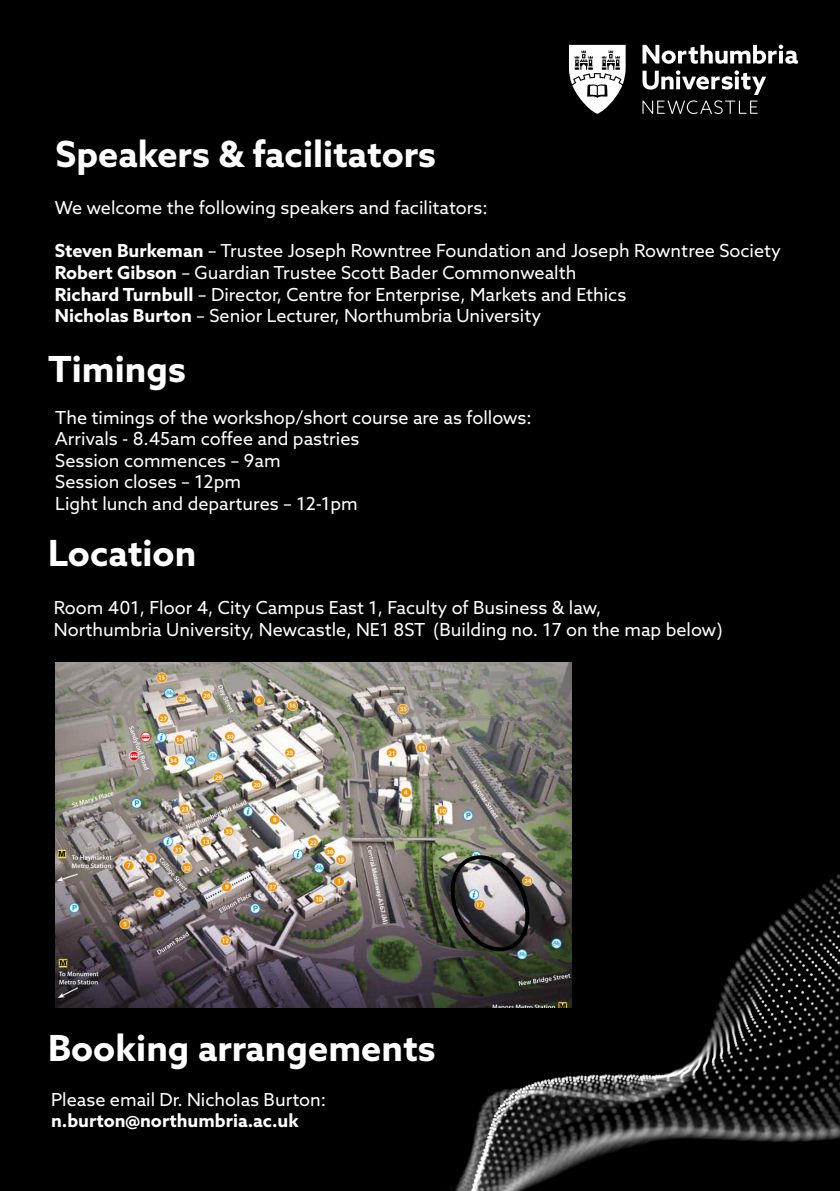
<style>
.page{position:relative;width:840px;height:1191px;background:#fff}
.page>*{position:absolute;margin:0;border:0;box-sizing:border-box;transform-origin:0 0}
.t1{font:700 36px "Azo Sans";color:#fff}
.t2{font:18px "Azo Sans";color:#fff}
.t3{font:700 18px "Azo Sans";color:#fff}
.s1{font-weight:700}
</style>
<div class="page">
<div style="left:0;top:0;width:839px;height:1191px;background:#000"></div>
<svg style="left:642px;top:45px;width:155px;height:19px"></svg>
<svg style="left:642px;top:70px;width:123px;height:44px;background:#3c3c3c"></svg>
<svg style="left:568px;top:45px;width:57px;height:69px"></svg>
<img style="left:424px;top:865px;width:415px;height:326px">
<img style="left:56px;top:662px;width:514px;height:345px">
<img style="left:446px;top:851px;width:86px;height:104px">
<p class="t1" style="left:56px;top:130px;width:381px">Speakers &amp; facilitators</p>
<p class="t2" style="left:55px;top:196px;width:434px">We welcome the following speakers and facilitators:</p>
<p class="t2" style="left:55px;top:239px;width:727px"><span class="s1">Steven Burkeman</span> – Trustee Joseph Rowntree Foundation and Joseph Rowntree Society</p>
<p class="t2" style="left:55px;top:261px;width:523px"><span class="s1">Robert Gibson</span> – Guardian Trustee Scott Bader Commonwealth</p>
<p class="t2" style="left:55px;top:282px;width:572px"><span class="s1">Richard Turnbull</span> – Director, Centre for Enterprise, Markets and Ethics</p>
<p class="t2" style="left:55px;top:304px;width:487px"><span class="s1">Nicholas Burton</span> – Senior Lecturer, Northumbria University</p>
<p class="t1" style="left:48px;top:345px;width:139px">Timings</p>
<p class="t2" style="left:55px;top:405px;width:478px">The timings of the workshop/short course are as follows:</p>
<p class="t2" style="left:55px;top:427px;width:305px">Arrivals - 8.45am coffee and pastries</p>
<p class="t2" style="left:55px;top:448px;width:227px">Session commences – 9am</p>
<p class="t2" style="left:55px;top:470px;width:187px">Session closes – 12pm</p>
<p class="t2" style="left:55px;top:492px;width:304px">Light lunch and departures – 12-1pm</p>
<p class="t1" style="left:48px;top:529px;width:149px">Location</p>
<p class="t2" style="left:54px;top:596px;width:548px">Room 401, Floor 4, City Campus East 1, Faculty of Business &amp; law,</p>
<p class="t2" style="left:54px;top:617px;width:670px">Northumbria University, Newcastle, NE1 8ST (Building no. 17 on the map below)</p>
<p class="t1" style="left:48px;top:1024px;width:388px">Booking arrangements</p>
<p class="t2" style="left:51px;top:1087px;width:276px">Please email Dr. Nicholas Burton:</p>
<p class="t3" style="left:51px;top:1109px;width:249px">n.burton@northumbria.ac.uk</p>
</div>
